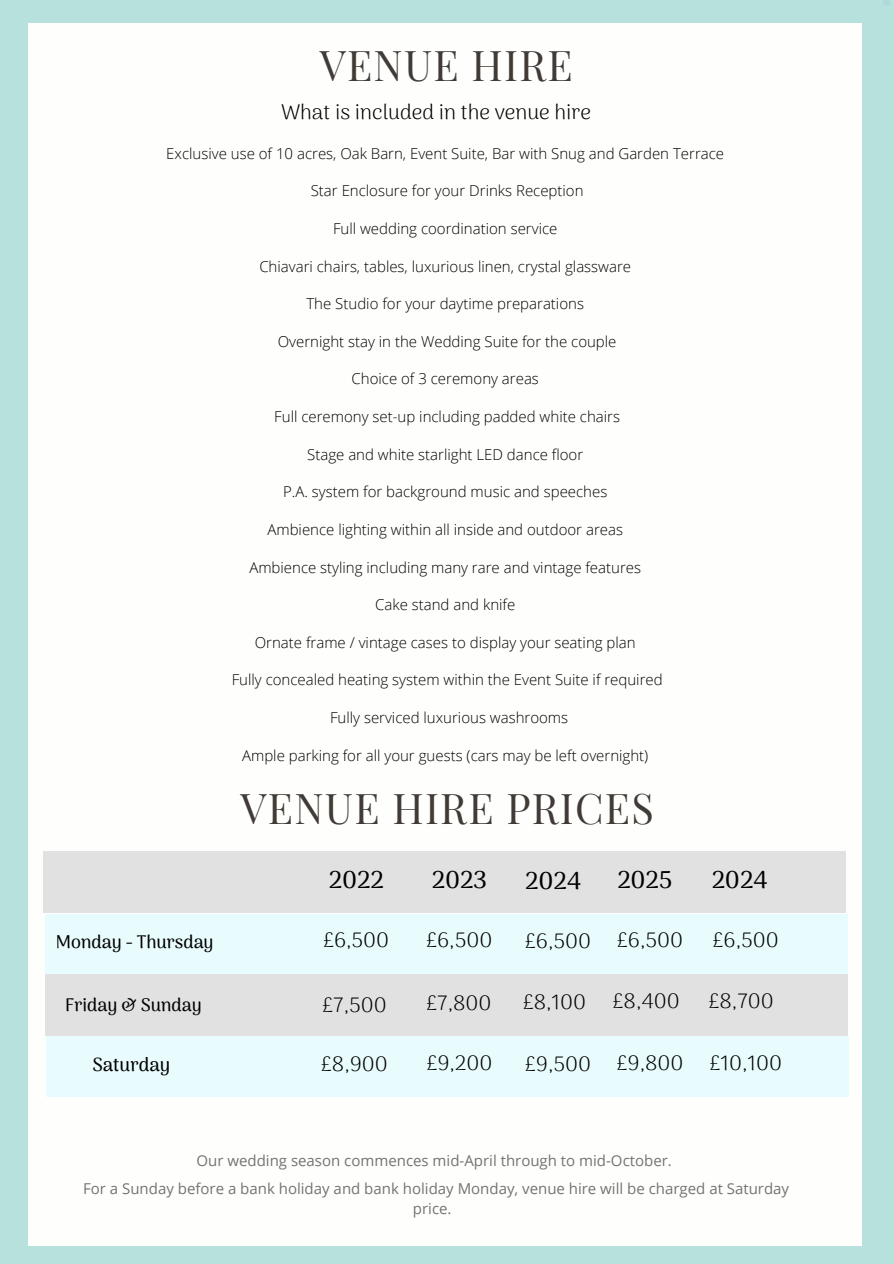
<style>
.page{position:relative;width:894px;height:1264px;background:#fff}
.page>*{position:absolute;margin:0;border:0;box-sizing:border-box;transform-origin:0 0}
.t1{font:41.4px "Playfair Display SC";letter-spacing:.03em;color:#403b37}
.t2{font:500 24px "Arima Madurai";color:#000}
.t3{font:300 21px "Arima Madurai";color:#000}
.t4{font:500 18.75px "Arima Madurai";color:#000}
.t5{font:500 18px "Arima Madurai";color:#000}
.t6{font:300 15px "Open Sans";color:#000}
.t7{font:15px/20px "Open Sans";color:#737373;text-align:center}
</style>
<div class="page">
<div style="left:0;top:0;width:893px;height:1263px;background:#b7e1dc"></div>
<div style="left:28px;top:23px;width:833px;height:1222px;background:#fefffc"></div>
<div style="left:46px;top:1036px;width:802px;height:61px;background:#e8fbfd"></div>
<div style="left:45px;top:913px;width:802px;height:61px;background:#e8fbfd"></div>
<div style="left:44px;top:851px;width:801px;height:62px;background:#e1e1e1"></div>
<div style="left:45px;top:974px;width:802px;height:61px;background:#e1e1e1"></div>
<p class="t1" style="left:320px;top:37px;width:254px">VENUE HIRE</p>
<p class="t3" style="left:281px;top:100px;width:311px">What is included in the venue hire</p>
<p class="t6" style="left:166px;top:143px;width:559px">Exclusive use of 10 acres, Oak Barn, Event Suite, Bar with Snug and Garden Terrace</p>
<p class="t6" style="left:311px;top:180px;width:274px">Star Enclosure for your Drinks Reception</p>
<p class="t6" style="left:333px;top:218px;width:226px">Full wedding coordination service</p>
<p class="t6" style="left:259px;top:255px;width:373px">Chiavari chairs, tables, luxurious linen, crystal glassware</p>
<p class="t6" style="left:306px;top:293px;width:279px">The Studio for your daytime preparations</p>
<p class="t6" style="left:278px;top:331px;width:340px">Overnight stay in the Wedding Suite for the couple</p>
<p class="t6" style="left:351px;top:368px;width:189px">Choice of 3 ceremony areas</p>
<p class="t6" style="left:274px;top:406px;width:347px">Full ceremony set-up including padded white chairs</p>
<p class="t6" style="left:307px;top:443px;width:277px">Stage and white starlight LED dance floor</p>
<p class="t6" style="left:283px;top:481px;width:325px">P.A. system for background music and speeches</p>
<p class="t6" style="left:267px;top:519px;width:357px">Ambience lighting within all inside and outdoor areas</p>
<p class="t6" style="left:249px;top:556px;width:393px">Ambience styling including many rare and vintage features</p>
<p class="t6" style="left:375px;top:594px;width:142px">Cake stand and knife</p>
<p class="t6" style="left:255px;top:631px;width:382px">Ornate frame / vintage cases to display your seating plan</p>
<p class="t6" style="left:232px;top:669px;width:432px">Fully concealed heating system within the Event Suite if required</p>
<p class="t6" style="left:330px;top:707px;width:239px">Fully serviced luxurious washrooms</p>
<p class="t6" style="left:242px;top:744px;width:407px">Ample parking for all your guests (cars may be left overnight)</p>
<p class="t1" style="left:240px;top:779px;width:414px">VENUE HIRE PRICES</p>
<p class="t2" style="left:329px;top:865px;width:56px">2022</p>
<p class="t2" style="left:432px;top:865px;width:56px">2023</p>
<p class="t2" style="left:525px;top:866px;width:57px">2024</p>
<p class="t2" style="left:617px;top:865px;width:56px">2025</p>
<p class="t2" style="left:711px;top:865px;width:57px">2024</p>
<p class="t5" style="left:56px;top:931px;width:159px">Monday - Thursday</p>
<p class="t3" style="left:323px;top:927px;width:67px">£6,500</p>
<p class="t3" style="left:426px;top:927px;width:67px">£6,500</p>
<p class="t3" style="left:525px;top:928px;width:67px">£6,500</p>
<p class="t3" style="left:617px;top:927px;width:67px">£6,500</p>
<p class="t3" style="left:712px;top:927px;width:67px">£6,500</p>
<p class="t5" style="left:65px;top:994px;width:138px">Friday &amp; Sunday</p>
<p class="t3" style="left:322px;top:992px;width:66px">£7,500</p>
<p class="t3" style="left:426px;top:990px;width:66px">£7,800</p>
<p class="t3" style="left:523px;top:989px;width:65px">£8,100</p>
<p class="t3" style="left:612px;top:988px;width:68px">£8,400</p>
<p class="t3" style="left:708px;top:988px;width:66px">£8,700</p>
<p class="t4" style="left:92px;top:1053px;width:79px">Saturday</p>
<p class="t3" style="left:321px;top:1051px;width:68px">£8,900</p>
<p class="t3" style="left:426px;top:1050px;width:67px">£9,200</p>
<p class="t3" style="left:525px;top:1051px;width:67px">£9,500</p>
<p class="t3" style="left:616px;top:1050px;width:68px">£9,800</p>
<p class="t3" style="left:709px;top:1050px;width:74px">£10,100</p>
<p class="t7" style="left:196px;top:1150px;width:477px">Our wedding season commences mid-April through to mid-October.</p>
<p class="t7" style="left:83px;top:1178px;width:707px">For a Sunday before a bank holiday and bank holiday Monday, venue hire will be charged at Saturday price.</p>
</div>
